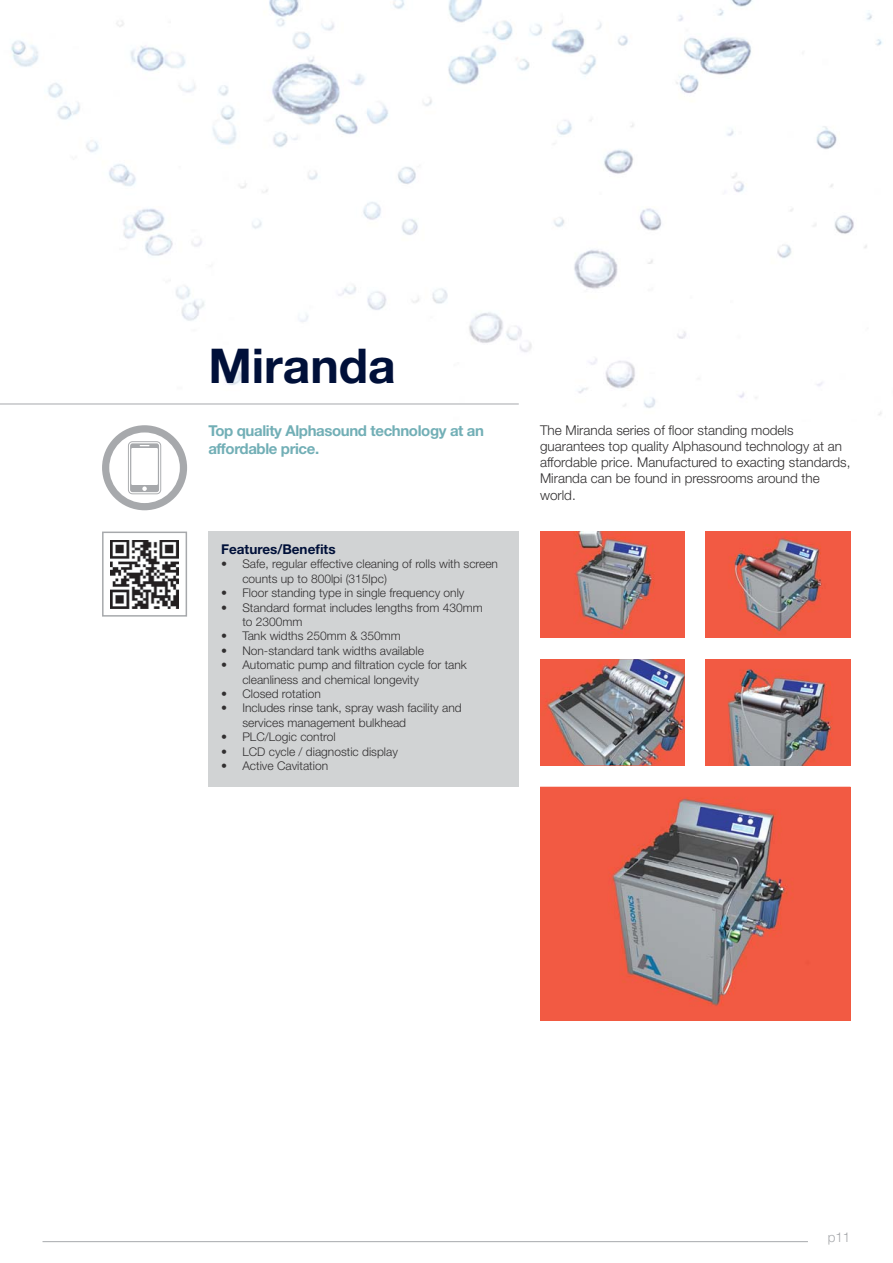
<style>
.page{position:relative;width:893px;height:1263px;background:#fff}
.page>*{position:absolute;margin:0;border:0;box-sizing:border-box;transform-origin:0 0}
.t1{font:700 48px "Helvetica Neue LT Std";color:#001039}
.t2{font:700 15px/18px "Helvetica Neue LT Std";letter-spacing:-.025em;color:#72afb6}
.t3{font:300 13.5px/16.2px "Helvetica Neue LT Std";color:#323031}
.t4{font:700 13.5px "Helvetica Neue LT Std";color:#001039}
.t5{font:300 13.5px "Helvetica Neue LT Std";color:#a7a9ac}
.t6{font:300 12px/14.4px "Helvetica Neue LT Std";color:#323031}
</style>
<div class="page">
<img style="left:0;top:0;width:882px;height:415px">
<img style="left:111px;top:540px;width:68px;height:68px">
<div style="left:102px;top:531px;width:85px;height:86px;border:2px solid #a7a9ac"></div>
<svg style="left:102px;top:425px;width:85px;height:85px"></svg>
<hr style="left:0;top:404px;width:519px;height:1px;background:#a7a9ac">
<hr style="left:43px;top:1241px;width:765px;height:1px;background:#a7a9ac">
<div style="left:208px;top:531px;width:311px;height:256px;background:#d1d3d4"></div>
<img style="left:706px;top:659px;width:144px;height:106px">
<img style="left:540px;top:659px;width:145px;height:106px">
<img style="left:706px;top:531px;width:144px;height:107px">
<img style="left:540px;top:531px;width:145px;height:107px">
<img style="left:540px;top:787px;width:310px;height:233px">
<h1 class="t1" style="left:208px;top:349px;width:189px">Miranda</h1>
<p class="t2" style="left:208px;top:423px;width:277px">Top quality Alphasound technology at an affordable price.</p>
<p class="t3" style="left:540px;top:424px;width:312px">The Miranda series of floor standing models guarantees top quality Alphasound technology at an affordable price. Manufactured to exacting standards, Miranda can be found in pressrooms around the world.</p>
<p class="t4" style="left:221px;top:544px;width:116px">Features/Benefits</p>
<p class="t6" style="left:242px;top:558px;width:257px;text-indent:-21px">• Safe, regular effective cleaning of rolls with screen counts up to 800lpi (315lpc)</p>
<p class="t6" style="left:221px;top:587px;width:245px">• Floor standing type in single frequency only</p>
<p class="t6" style="left:242px;top:602px;width:242px;text-indent:-21px">• Standard format includes lengths from 430mm to 2300mm</p>
<p class="t6" style="left:221px;top:630px;width:181px">• Tank widths 250mm &amp; 350mm</p>
<p class="t6" style="left:221px;top:645px;width:204px">• Non-standard tank widths available</p>
<p class="t6" style="left:242px;top:659px;width:226px;text-indent:-21px">• Automatic pump and filtration cycle for tank cleanliness and chemical longevity</p>
<p class="t6" style="left:221px;top:688px;width:101px">• Closed rotation</p>
<p class="t6" style="left:242px;top:702px;width:221px;text-indent:-21px">• Includes rinse tank, spray wash facility and services management bulkhead</p>
<p class="t6" style="left:221px;top:731px;width:116px">• PLC/Logic control</p>
<p class="t6" style="left:221px;top:746px;width:178px">• LCD cycle / diagnostic display</p>
<p class="t6" style="left:221px;top:760px;width:109px">• Active Cavitation</p>
<p class="t5" style="left:828px;top:1232px;width:24px">p11</p>
</div>
